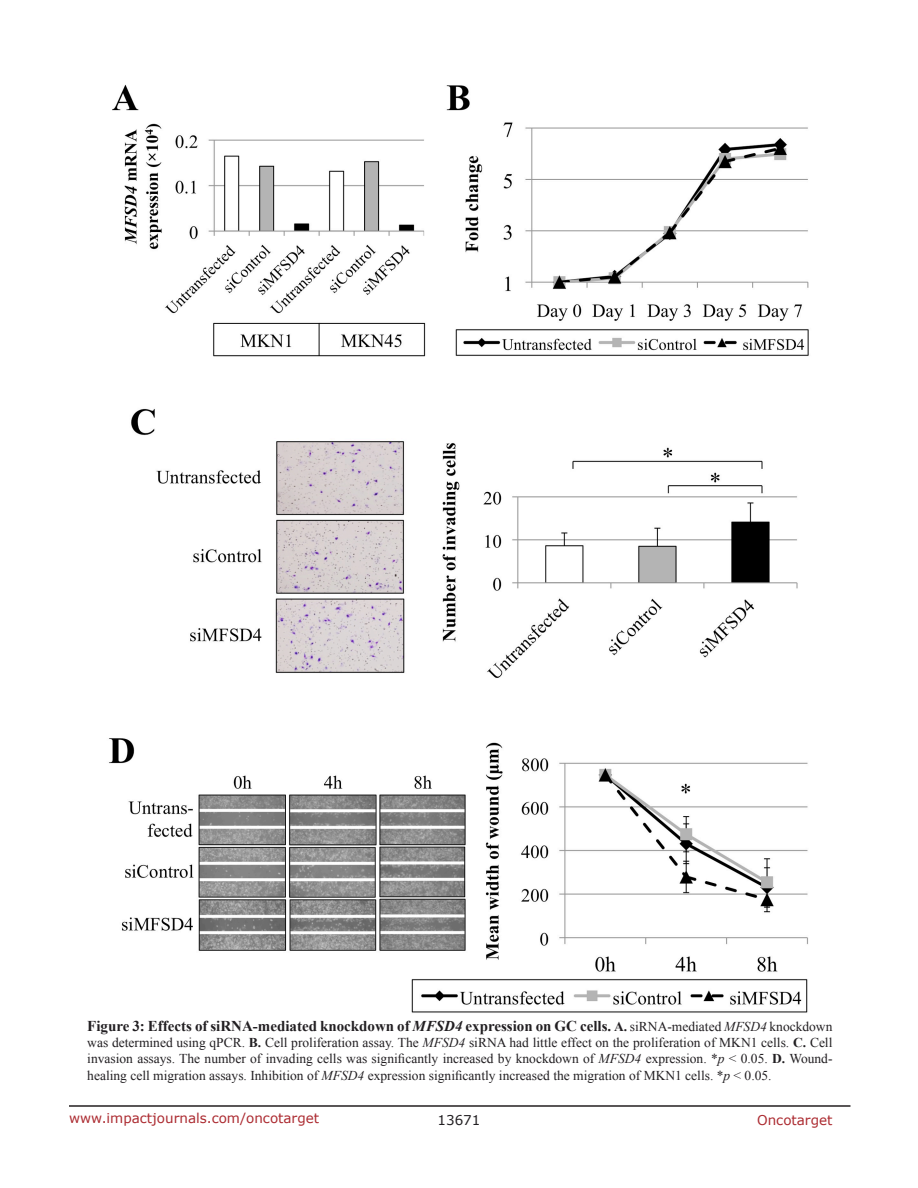
<style>
.page{position:relative;width:918px;height:1188px;background:#fff}
.page>*{position:absolute;margin:0;border:0;box-sizing:border-box;transform-origin:0 0}
.FigureText{font:700 15px "Times New Roman";color:#221f22}
.FigureText-2{font:13.5px/16.2px "Times New Roman";color:#221f22;text-align:justify}
.t1{font:13.5px "Verdana";color:#ac2b31}
.t2{font:13.5px "Verdana";color:#221f22}
.s1{font-style:italic}
.s2{font-size:13.5px}
.s3{font-weight:400;font-size:13.5px}
.s4{font-weight:400;font-style:italic;font-size:13.5px}
.s5{font-weight:700}
</style>
<div class="page">
<hr style="left:69px;top:1105px;width:781px;height:2px;background:#231f20">
<img style="left:109px;top:84px;width:700px;height:929px">
<p class="FigureText" style="left:87px;top:1016px;width:747px">Figure 3: Effects of siRNA-mediated knockdown of <span class="s1">MFSD4</span> expression on GC cells. <span class="s2">A.</span> <span class="s3">siRNA-mediated</span> <span class="s4">MFSD4</span> <span class="s3">knockdown</span></p>
<p class="FigureText-2" style="left:87px;top:1034px;width:747px">was determined using qPCR. <span class="s5">B.</span> Cell proliferation assay. The <span class="s1">MFSD4</span> siRNA had little effect on the proliferation of MKN1 cells. <span class="s5">C.</span> Cell invasion assays. The number of invading cells was significantly increased by knockdown of <span class="s1">MFSD4</span> expression. *<span class="s1">p</span> &lt; 0.05. <span class="s5">D.</span> Wound&shy;healing cell migration assays. Inhibition of <span class="s1">MFSD4</span> expression significantly increased the migration of MKN1 cells. *<span class="s1">p</span> &lt; 0.05.</p>
<p class="t1" style="left:69px;top:1109px;width:252px">www.impactjournals.com/oncotarget</p>
<p class="t2" style="left:438px;top:1111px;width:44px">13671</p>
<p class="t1" style="left:757px;top:1111px;width:77px">Oncotarget</p>
</div>
